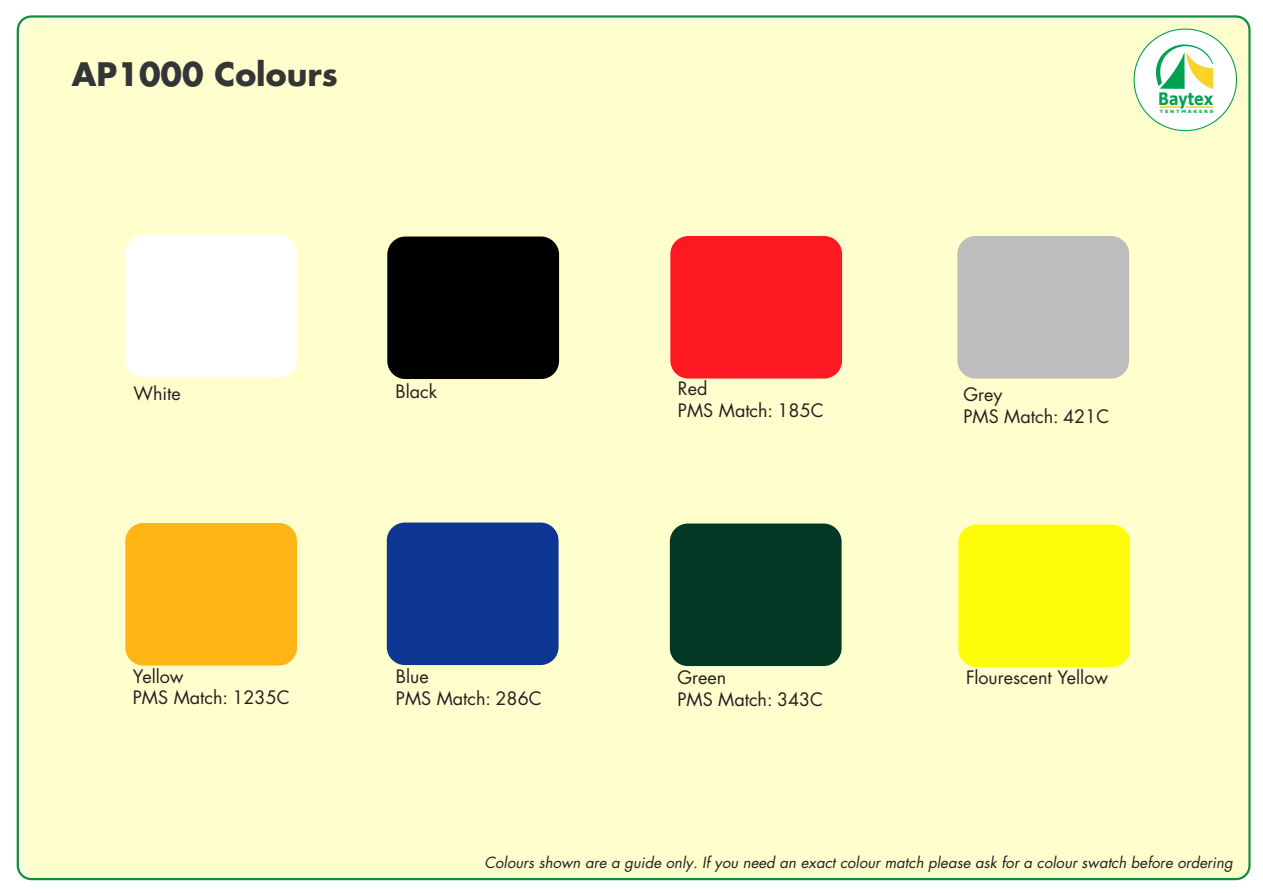
<style>
.page{position:relative;width:1263px;height:893px;background:#fff}
.page>*{position:absolute;margin:0;border:0;box-sizing:border-box;transform-origin:0 0}
.t1{font:700 31.5px "Futura";color:#333536}
.t2{font:18px/21.6px "Futura";color:#231f20}
.t3{font:700 17.1px "Verdana";color:#00a150;scale:.83 1}
.t4{font:italic 15px "Futura";color:#231f20}
.t5{font:700 4.35px "Verdana";color:#00a150;scale:1.17 1}
</style>
<div class="page">
<div style="left:22px;top:19px;width:1226px;height:859px;background:#ffffce"></div>
<svg style="left:1133px;top:29px;width:104px;height:102px"></svg>
<hr style="left:1160px;top:106px;width:20px;height:2px;background:#fbd227">
<hr style="left:1186px;top:106px;width:27px;height:2px;background:#fbd227">
<svg style="left:125px;top:235px;width:172px;height:142px"></svg>
<div style="left:125px;top:523px;width:172px;height:143px;background:#ffb515"></div>
<div style="left:387px;top:523px;width:171px;height:142px;background:#0d3692"></div>
<div style="left:957px;top:236px;width:172px;height:143px;background:#bdbdbd"></div>
<div style="left:387px;top:237px;width:172px;height:142px;background:#000"></div>
<div style="left:670px;top:236px;width:172px;height:142px;background:#fc1921"></div>
<div style="left:670px;top:524px;width:172px;height:142px;background:#033825"></div>
<div style="left:958px;top:524px;width:172px;height:143px;background:#fffc0a"></div>
<h1 class="t1" style="left:72px;top:52px;width:267px">AP1000 Colours</h1>
<p class="t3" style="left:1158px;top:87px;width:68px">Baytex</p>
<p class="t5" style="left:1160px;top:109px;width:47px">T E N T M A K E R S</p>
<p class="t2" style="left:133px;top:382px;width:49px">White</p>
<p class="t2" style="left:395px;top:380px;width:43px">Black</p>
<p class="t2" style="left:678px;top:377px;width:147px">Red<br>PMS Match: 185C</p>
<p class="t2" style="left:963px;top:383px;width:147px">Grey<br>PMS Match: 421C</p>
<p class="t2" style="left:133px;top:665px;width:158px">Yellow<br>PMS Match: 1235C</p>
<p class="t2" style="left:396px;top:665px;width:147px">Blue<br>PMS Match: 286C</p>
<p class="t2" style="left:677px;top:666px;width:147px">Green<br>PMS Match: 343C</p>
<p class="t2" style="left:966px;top:666px;width:144px">Flourescent Yellow</p>
<p class="t4" style="left:484px;top:852px;width:750px">Colours shown are a guide only. If you need an exact colour match please ask for a colour swatch before ordering</p>
</div>
